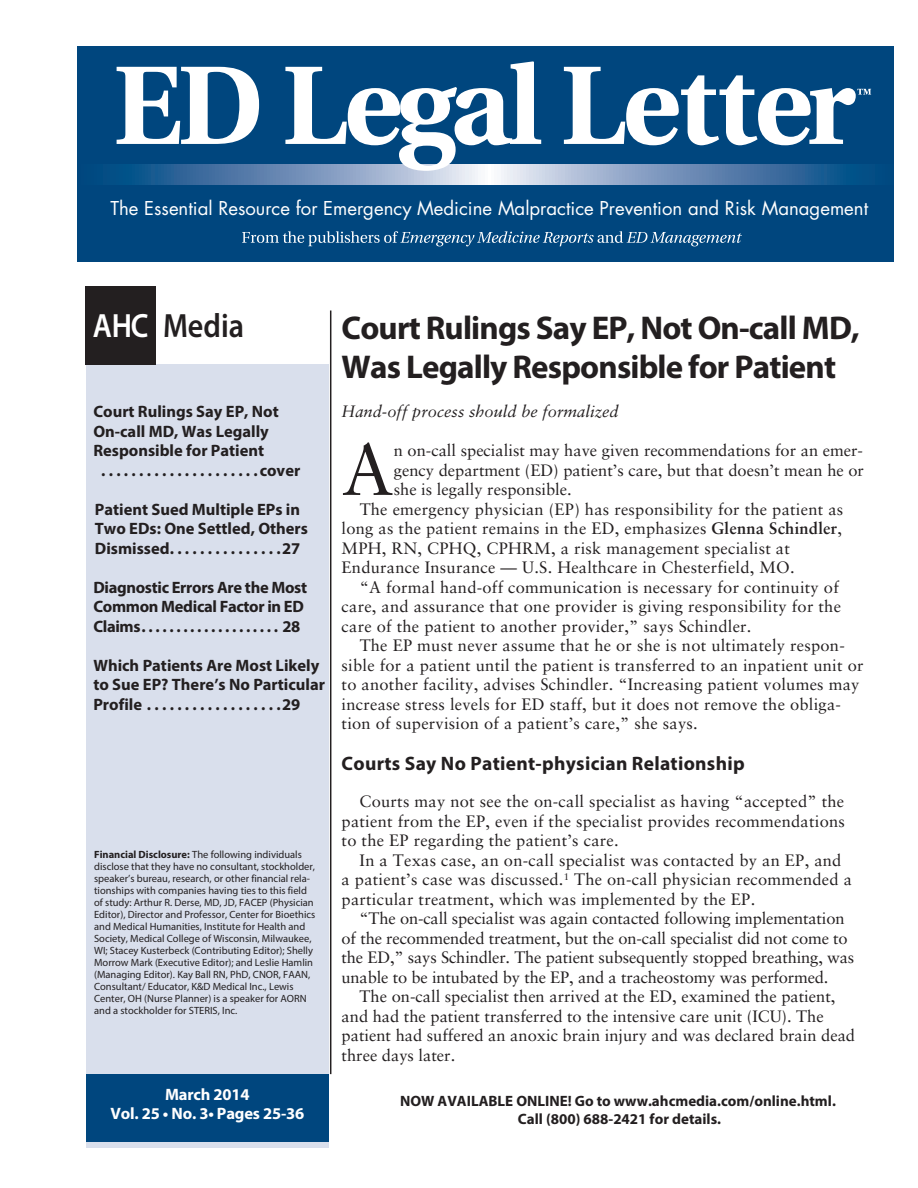
<style>
.page{position:relative;width:918px;height:1188px;background:#fff}
.page>*{position:absolute;margin:0;border:0;box-sizing:border-box;transform-origin:0 0}
.t1{font:72.3px "Sabon";color:#231f20}
.t2{font:600 33.75px "Myriad Pro";color:#231f20;scale:.89 1}
.t3{font:700 33px/39px "Myriad Pro";letter-spacing:-.025em;color:#231f20}
.t4{font:700 19.5px "Myriad Pro";letter-spacing:.015em;color:#231f20}
.t5{font:18.6px "Futura";color:#fff}
.t6{font:16.5px/19.5px "Sabon";letter-spacing:.015em;color:#231f20}
.t7{font:700 16.5px/19.5px "Myriad Pro";color:#231f20}
.t8{font:16.5px/19.5px "Sabon";letter-spacing:-.01em;color:#231f20}
.t9{font:700 16.5px/19.5px "Myriad Pro";letter-spacing:-.02em;color:#231f20}
.t10{font:italic 16.5px "Sabon";color:#231f20}
.t11{font:700 16.5px/19.5px "Myriad Pro";letter-spacing:-.01em;color:#fff;text-align:center}
.t12{font:700 15px/18px "Myriad Pro";color:#231f20;text-align:center}
.t13{font:10.5px/12px "Myriad Pro";color:#231f20}
.s1{color:#fff}
.s2{font-weight:700}
</style>
<div class="page">
<div style="left:77px;top:46px;width:817px;height:216px;background:#00467e"></div>
<svg style="left:242px;top:231px;width:500px;height:15px"></svg>
<svg style="left:117px;top:67px;width:142px;height:77px"></svg>
<svg style="left:564px;top:67px;width:307px;height:78px"></svg>
<svg style="left:119px;top:165px;width:740px;height:20px;background:#7193b9"></svg>
<svg style="left:285px;top:61px;width:256px;height:110px"></svg>
<hr style="left:330px;top:310px;width:1px;height:764px;background:#231f20">
<div style="left:86px;top:364px;width:243px;height:784px;background:#d9dfec"></div>
<div style="left:86px;top:1074px;width:243px;height:68px;background:#00467e"></div>
<div style="left:86px;top:286px;width:70px;height:78px;background:#231f20"></div>
<p class="t5" style="left:110px;top:195px;width:759px">The Essential Resource for Emergency Medicine Malpractice Prevention and Risk Management</p>
<h2 class="t2" style="left:93px;top:304px;width:172px"><span class="s1">AHC</span> Media</h2>
<p class="t7" style="left:93px;top:401px;width:187px">Court Rulings Say EP, Not<br>On-call MD, Was Legally<br>Responsible for Patient<br>.....................</p>
<p class="t7" style="left:260px;top:460px;width:42px">cover</p>
<p class="t7" style="left:95px;top:499px;width:215px">Patient Sued Multiple EPs in<br>Two EDs: One Settled, Others<br>Dismissed...............</p>
<p class="t7" style="left:282px;top:538px;width:20px">27</p>
<p class="t9" style="left:93px;top:577px;width:215px">Diagnostic Errors Are the Most<br>Common Medical Factor in ED<br>Claims.....................</p>
<p class="t7" style="left:282px;top:616px;width:19px">28</p>
<p class="t7" style="left:93px;top:655px;width:233px">Which Patients Are Most Likely to Sue EP? There’s No Particular<br>Profile..................</p>
<p class="t7" style="left:282px;top:694px;width:20px">29</p>
<p class="t13" style="left:94px;top:848px;width:223px"><span class="s2">Financial Disclosure:</span> The following individuals disclose that they have no consultant, stockholder, speaker’s bureau, research, or other financial rela&shy;tionships with companies having ties to this field of study: Arthur R. Derse, MD, JD, FACEP (Physician Editor), Director and Professor, Center for Bioethics and Medical Humanities, Institute for Health and Society, Medical College of Wisconsin, Milwaukee, WI; Stacey Kusterbeck (Contributing Editor); Shelly Morrow Mark (Executive Editor); and Leslie Hamlin (Managing Editor). Kay Ball RN, PhD, CNOR, FAAN, Consultant/ Educator, K&amp;D Medical Inc., Lewis Center, OH (Nurse Planner) is a speaker for AORN and a stockholder for STERIS, Inc.</p>
<p class="t11" style="left:110px;top:1084px;width:195px">March 2014<br>Vol. 25 • No. 3• Pages 25-36</p>
<h3 class="t3" style="left:342px;top:307px;width:520px">Court Rulings Say EP, Not On-call MD,<br>Was Legally Responsible for Patient</h3>
<p class="t10" style="left:342px;top:402px;width:278px">Hand-off process should be formalized</p>
<h1 class="t1" style="left:342px;top:427px;width:54px">A</h1>
<p class="t6" style="left:394px;top:440px;width:471px">n on-call specialist may have given recommendations for an emer-</p>
<p class="t6" style="left:394px;top:460px;width:472px">gency department (ED) patient’s care, but that doesn’t mean he or</p>
<p class="t6" style="left:394px;top:479px;width:179px">she is legally responsible.</p>
<p class="t6" style="left:360px;top:499px;width:485px">The emergency physician (EP) has responsibility for the patient as</p>
<p class="t6" style="left:342px;top:518px;width:502px">long as the patient remains in the ED, emphasizes <span class="s2">Glenna Schindler</span>,</p>
<p class="t6" style="left:342px;top:538px;width:450px">MPH, RN, CPHQ, CPHRM, a risk management specialist at</p>
<p class="t6" style="left:342px;top:557px;width:455px">Endurance Insurance — U.S. Healthcare in Chesterfield, MO.</p>
<p class="t6" style="left:360px;top:577px;width:481px">“A formal hand-off communication is necessary for continuity of</p>
<p class="t6" style="left:342px;top:596px;width:501px">care, and assurance that one provider is giving responsibility for the</p>
<p class="t6" style="left:342px;top:616px;width:411px">care of the patient to another provider,” says Schindler.</p>
<p class="t6" style="left:360px;top:635px;width:487px">The EP must never assume that he or she is not ultimately respon-</p>
<p class="t6" style="left:342px;top:655px;width:523px">sible for a patient until the patient is transferred to an inpatient unit or</p>
<p class="t6" style="left:342px;top:674px;width:519px">to another facility, advises Schindler. “Increasing patient volumes may</p>
<p class="t6" style="left:342px;top:694px;width:501px">increase stress levels for ED staff, but it does not remove the obliga-</p>
<p class="t6" style="left:342px;top:713px;width:358px">tion of supervision of a patient’s care,” she says.</p>
<p class="t4" style="left:342px;top:750px;width:405px">Courts Say No Patient-physician Relationship</p>
<p class="t6" style="left:342px;top:791px;width:505px;text-align:justify;text-indent:18px">Courts may not see the on-call specialist as having “accepted” the patient from the EP, even if the specialist provides recommendations to the EP regarding the patient’s care.</p>
<p class="t6" style="left:342px;top:850px;width:512px;text-indent:18px">In a Texas case, an on-call specialist was contacted by an EP, and a patient’s case was discussed.<sup>1</sup> The on-call physician recommended a particular treatment, which was implemented by the EP.</p>
<p class="t8" style="left:342px;top:908px;width:514px;text-indent:18px">“The on-call specialist was again contacted following implementation of the recommended treatment, but the on-call specialist did not come to the ED,” says Schindler. The patient subsequently stopped breathing, was unable to be intubated by the EP, and a tracheostomy was performed.</p>
<p class="t6" style="left:342px;top:986px;width:515px;text-indent:18px">The on-call specialist then arrived at the ED, examined the patient, and had the patient transferred to the intensive care unit (ICU). The patient had suffered an anoxic brain injury and was declared brain dead three days later.</p>
<p class="t12" style="left:400px;top:1091px;width:437px">NOW AVAILABLE ONLINE! Go to www.ahcmedia.com/online.html.<br>Call (800) 688-2421 for details.</p>
</div>
